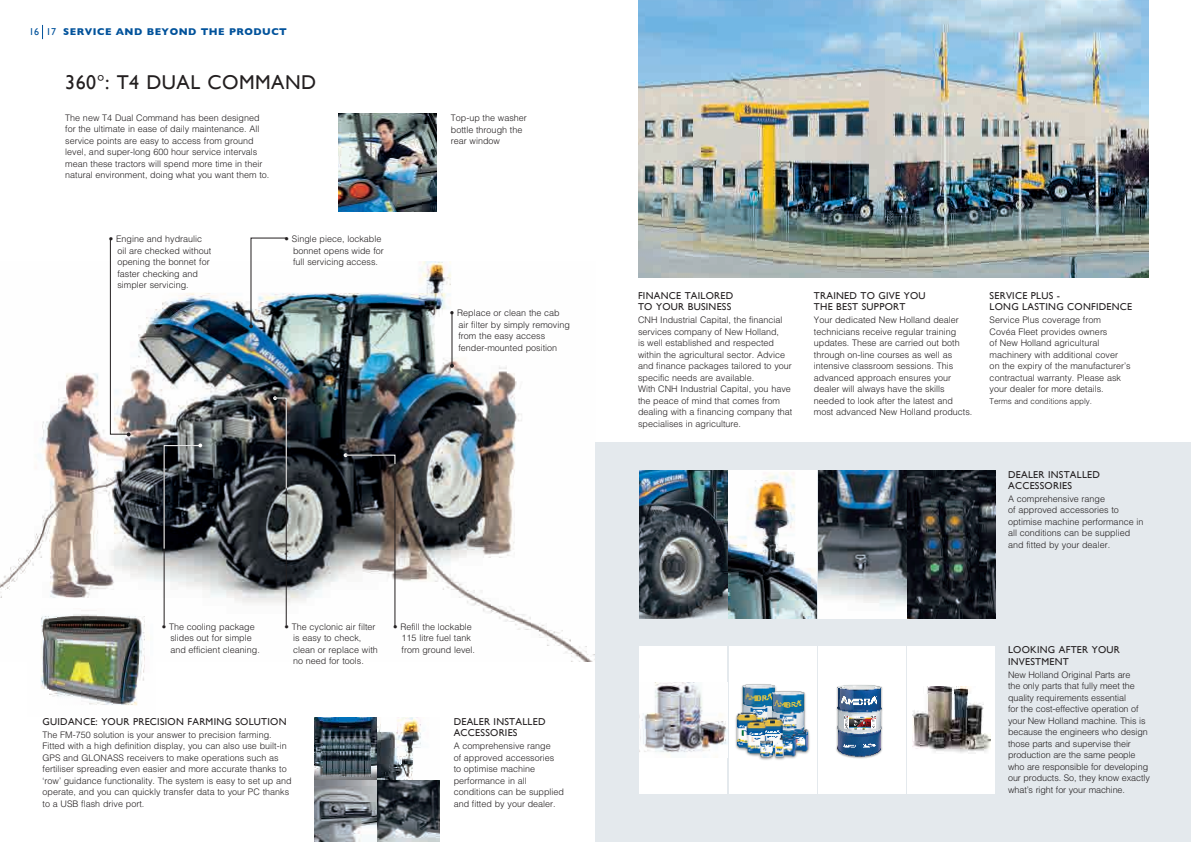
<style>
.page{position:relative;width:1191px;height:842px;background:#fff}
.page>*{position:absolute;margin:0;border:0;box-sizing:border-box;transform-origin:0 0}
.t1{font:20px "Gill Sans";letter-spacing:.025em;color:#231f20}
.t2{font:10px/11.5px "Gill Sans";letter-spacing:.025em;color:#231f20}
.t3{font:700 10px "Gill Sans";letter-spacing:.05em;color:#01529b}
.t4{font:300 9px/11.5px "Helvetica";color:#231f20}
.t5{font:300 8px "Helvetica";color:#231f20}
.s1{font-weight:400}
.s2{font-family:"Helvetica"}
</style>
<div class="page">
<svg style="left:42px;top:25px;width:1px;height:14px"></svg>
<img style="left:0;top:262px;width:595px;height:399px">
<hr style="left:452px;top:311px;width:1px;height:55px;background:#231f20">
<svg style="left:110px;top:238px;width:21px;height:198px"></svg>
<svg style="left:249px;top:238px;width:39px;height:90px"></svg>
<svg style="left:450px;top:364px;width:4px;height:4px"></svg>
<svg style="left:164px;top:443px;width:38px;height:183px"></svg>
<svg style="left:273px;top:396px;width:14px;height:230px;background:#656666"></svg>
<svg style="left:344px;top:453px;width:51px;height:174px"></svg>
<img style="left:338px;top:113px;width:99px;height:99px">
<img style="left:28px;top:608px;width:127px;height:97px">
<img style="left:315px;top:718px;width:61px;height:61px">
<img style="left:378px;top:718px;width:43px;height:61px">
<img style="left:315px;top:781px;width:61px;height:61px">
<img style="left:378px;top:781px;width:61px;height:61px">
<img style="left:638px;top:0;width:510px;height:278px">
<div style="left:595px;top:442px;width:596px;height:400px;background:#e4e9ed"></div>
<img style="left:906px;top:471px;width:89px;height:147px">
<img style="left:729px;top:471px;width:87px;height:147px">
<img style="left:818px;top:471px;width:88px;height:147px">
<img style="left:639px;top:471px;width:88px;height:147px">
<div style="left:818px;top:646px;width:88px;height:148px;background:#fff"></div>
<img style="left:836px;top:685px;width:47px;height:74px">
<div style="left:907px;top:646px;width:88px;height:148px;background:#fff"></div>
<img style="left:912px;top:686px;width:78px;height:68px">
<div style="left:729px;top:646px;width:87px;height:148px;background:#fff"></div>
<img style="left:735px;top:684px;width:75px;height:76px">
<div style="left:639px;top:646px;width:88px;height:148px;background:#fff"></div>
<img style="left:639px;top:682px;width:88px;height:76px">
<p class="t3" style="left:29px;top:26px;width:259px"><span class="s1">16 17</span> SERVICE AND BEYOND THE PRODUCT</p>
<h1 class="t1" style="left:65px;top:71px;width:252px">360<span class="s2">°</span>: T4 DUAL COMMAND</h1>
<p class="t4" style="left:65px;top:112px;width:206px">The new T4 Dual Command has been designed for the ultimate in ease of daily maintenance. All service points are easy to access from ground level, and super-long 600 hour service intervals mean these tractors will spend more time in their natural environment, doing what you want them to.</p>
<p class="t4" style="left:117px;top:233px;width:95px;text-indent:-9px">• Engine and hydraulic oil are checked without opening the bonnet for faster checking and simpler servicing.</p>
<p class="t4" style="left:293px;top:233px;width:92px;text-indent:-9px">• Single piece, lockable bonnet opens wide for full servicing access.</p>
<p class="t4" style="left:451px;top:112px;width:78px">Top-up the washer bottle through the rear window</p>
<p class="t4" style="left:458px;top:307px;width:113px;text-indent:-9px">• Replace or clean the cab air filter by simply removing from the easy access fender-mounted position</p>
<p class="t4" style="left:170px;top:621px;width:91px;text-indent:-9px">• The cooling package slides out for simple and efficient cleaning.</p>
<p class="t4" style="left:293px;top:621px;width:86px;text-indent:-9px">• The cyclonic air filter is easy to check, clean or replace with no need for tools.</p>
<p class="t4" style="left:401px;top:621px;width:75px;text-indent:-9px">• Refill the lockable<br>115 litre fuel tank from ground level.</p>
<p class="t2" style="left:43px;top:716px;width:245px">GUIDANCE: YOUR PRECISION FARMING SOLUTION</p>
<p class="t4" style="left:43px;top:729px;width:251px">The FM-750 solution is your answer to precision farming.<br>Fitted with a high definition display, you can also use built-in GPS and GLONASS receivers to make operations such as fertiliser spreading even easier and more accurate thanks to ‘row’ guidance functionality. The system is easy to set up and operate, and you can quickly transfer data to your PC thanks to a USB flash drive port.</p>
<p class="t2" style="left:454px;top:716px;width:93px">DEALER INSTALLED<br>ACCESSORIES</p>
<p class="t4" style="left:454px;top:740px;width:112px">A comprehensive range<br>of approved accessories<br>to optimise machine performance in all conditions can be supplied and fitted by your dealer.</p>
<p class="t2" style="left:638px;top:290px;width:97px">FINANCE TAILORED<br>TO YOUR BUSINESS</p>
<p class="t4" style="left:638px;top:314px;width:156px">CNH Industrial Capital, the financial services company of New Holland,<br>is well established and respected within the agricultural sector. Advice and finance packages tailored to your specific needs are available.<br>With CNH Industrial Capital, you have the peace of mind that comes from dealing with a financing company that specialises in agriculture.</p>
<p class="t2" style="left:814px;top:290px;width:113px">TRAINED TO GIVE YOU<br>THE BEST SUPPORT</p>
<p class="t4" style="left:814px;top:314px;width:160px">Your dedicated New Holland dealer technicians receive regular training updates. These are carried out both through on-line courses as well as intensive classroom sessions. This advanced approach ensures your dealer will always have the skills needed to look after the latest and most advanced New Holland products.</p>
<p class="t2" style="left:989px;top:290px;width:144px">SERVICE PLUS -<br>LONG LASTING CONFIDENCE</p>
<p class="t4" style="left:989px;top:314px;width:142px">Service Plus coverage from<br>Covéa Fleet provides owners<br>of New Holland agricultural machinery with additional cover<br>on the expiry of the manufacturer’s contractual warranty. Please ask your dealer for more details.</p>
<p class="t5" style="left:989px;top:396px;width:104px">Terms and conditions apply.</p>
<p class="t2" style="left:1008px;top:468px;width:93px">DEALER INSTALLED<br>ACCESSORIES</p>
<p class="t4" style="left:1008px;top:493px;width:137px">A comprehensive range<br>of approved accessories to optimise machine performance in all conditions can be supplied and fitted by your dealer.</p>
<p class="t2" style="left:1008px;top:644px;width:113px">LOOKING AFTER YOUR<br>INVESTMENT</p>
<p class="t4" style="left:1008px;top:669px;width:143px">New Holland Original Parts are<br>the only parts that fully meet the quality requirements essential<br>for the cost-effective operation of your New Holland machine. This is because the engineers who design those parts and supervise their production are the same people who are responsible for developing our products. So, they know exactly what’s right for your machine.</p>
</div>
